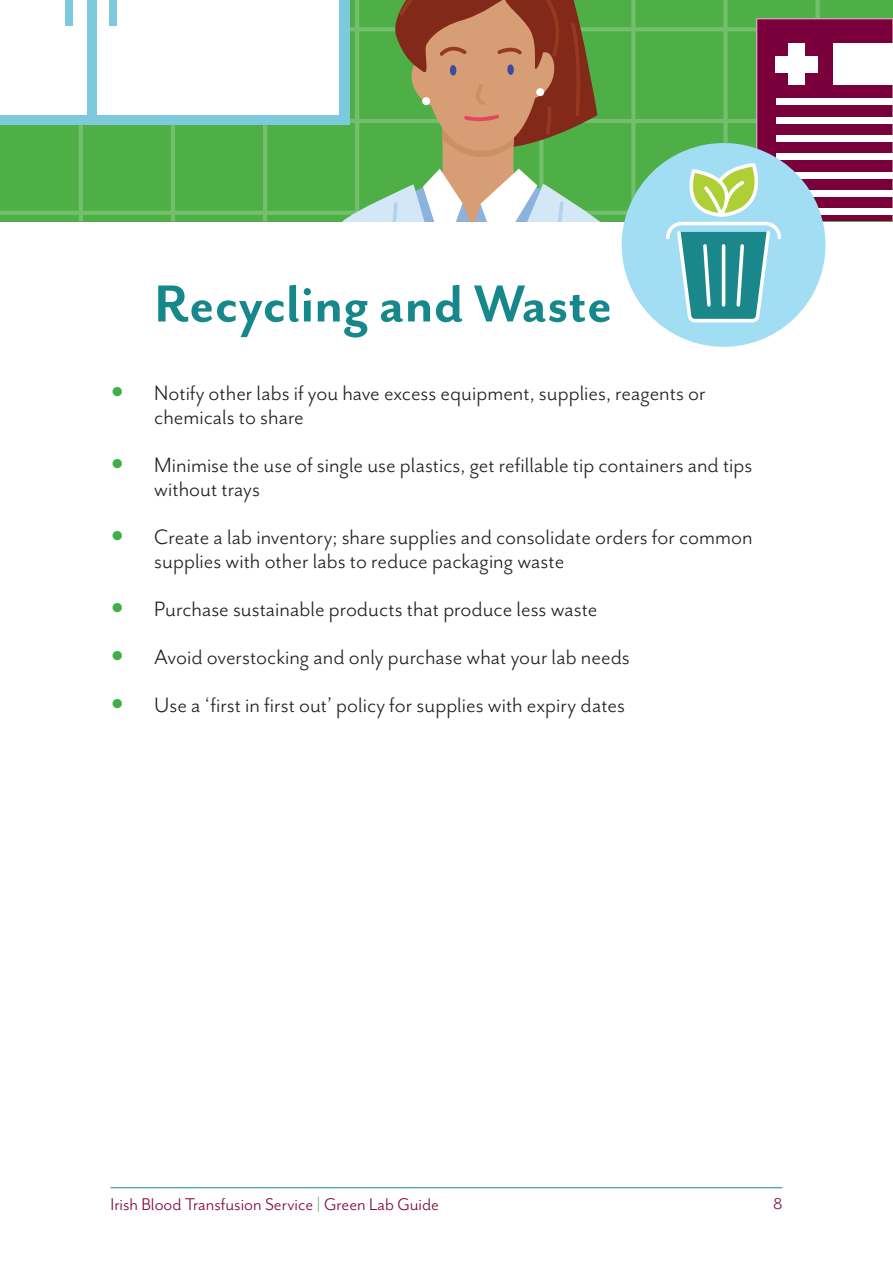
<style>
.page{position:relative;width:893px;height:1263px;background:#fff}
.page>*{position:absolute;margin:0;border:0;box-sizing:border-box;transform-origin:0 0}
.t1{font:700 60px "Mr Eaves San OT";color:#16878b}
.t2{font:800 42px "Mr Eaves San OT";color:#40ae49}
.t3{font:24px/24px "Mr Eaves San OT";color:#231f20}
.t4{font:19.5px "Mr Eaves San OT";color:#7a003b}
.t5{font:18px "Mr Eaves San OT";color:#7a003b}
.s1{color:#4fb047}
</style>
<div class="page">
<hr style="left:111px;top:1187px;width:671px;height:1px;background:#16878b">
<svg style="left:0;top:124px;width:179px;height:97px;background:#52b04b"></svg>
<div style="left:0;top:0;width:349px;height:124px;background:#7dcadd"></div>
<div style="left:98px;top:0;width:241px;height:114px;background:#fff"></div>
<div style="left:0;top:0;width:86px;height:114px;background:#fff"></div>
<div style="left:110px;top:0;width:7px;height:25px;background:#7dcadd"></div>
<div style="left:65px;top:0;width:8px;height:25px;background:#7dcadd"></div>
<svg style="left:179px;top:0;width:714px;height:347px"></svg>
<p class="t2" style="left:111px;top:365px;width:15px">•</p>
<p class="t2" style="left:111px;top:437px;width:15px">•</p>
<p class="t2" style="left:111px;top:509px;width:15px">•</p>
<p class="t2" style="left:111px;top:581px;width:15px">•</p>
<p class="t2" style="left:111px;top:629px;width:15px">•</p>
<p class="t2" style="left:111px;top:677px;width:15px">•</p>
<p class="t1" style="left:154px;top:270px;width:460px">Recycling and Waste</p>
<p class="t3" style="left:154px;top:381px;width:553px">Notify other labs if you have excess equipment, supplies, reagents or chemicals to share</p>
<p class="t3" style="left:154px;top:453px;width:600px">Minimise the use of single use plastics, get refillable tip containers and tips without trays</p>
<p class="t3" style="left:154px;top:525px;width:600px">Create a lab inventory; share supplies and consolidate orders for common supplies with other labs to reduce packaging waste</p>
<p class="t3" style="left:154px;top:597px;width:445px">Purchase sustainable products that produce less waste</p>
<p class="t3" style="left:154px;top:645px;width:477px">Avoid overstocking and only purchase what your lab needs</p>
<p class="t3" style="left:154px;top:693px;width:472px">Use a ‘first in first out’ policy for supplies with expiry dates</p>
<p class="t4" style="left:111px;top:1193px;width:330px">Irish Blood Transfusion Service <span class="s1">|</span> Green Lab Guide</p>
<p class="t5" style="left:773px;top:1193px;width:11px">8</p>
</div>
